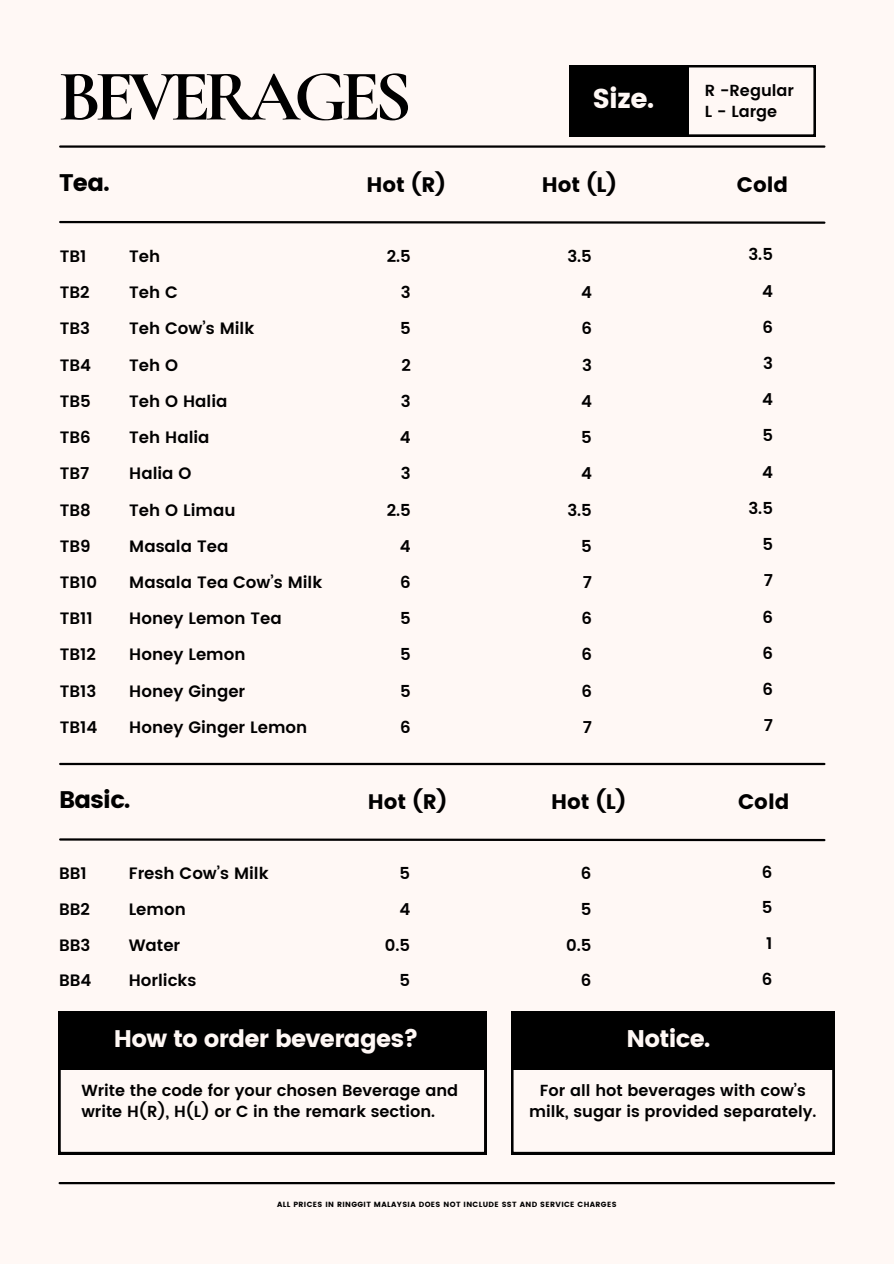
<style>
.page{position:relative;width:894px;height:1264px;background:#fff}
.page>*{position:absolute;margin:0;border:0;box-sizing:border-box;transform-origin:0 0}
.t1{font:700 72.6px "Cormorant Garamond";letter-spacing:-.085em;color:#000}
.t2{font:27.3px "Poppins";color:#fff8f5}
.t3{font:24px "Poppins";letter-spacing:-.03em;color:#fff8f5}
.t4{font:24px "Poppins";letter-spacing:-.03em;color:#000}
.t5{font:21px "Poppins";color:#000}
.t6{font:600 16.5px "Poppins";color:#000}
.t7{font:600 16.05px/21.3px "Poppins";color:#000}
.t8{font:7.5px "Poppins";letter-spacing:.05em;color:#000}
</style>
<div class="page">
<div style="left:0;top:0;width:893px;height:1263px;background:#fff8f5"></div>
<hr style="left:60px;top:145px;width:764px;height:3px;background:#000">
<hr style="left:60px;top:1181px;width:773px;height:3px;background:#000">
<svg style="left:59px;top:220px;width:767px;height:4px"></svg>
<hr style="left:60px;top:762px;width:764px;height:3px;background:#000">
<svg style="left:59px;top:838px;width:767px;height:4px"></svg>
<svg style="left:58px;top:1011px;width:428px;height:143px"></svg>
<svg style="left:511px;top:1069px;width:323px;height:85px"></svg>
<div style="left:60px;top:1011px;width:426px;height:58px;background:#000"></div>
<div style="left:511px;top:1011px;width:323px;height:58px;background:#000"></div>
<svg style="left:569px;top:65px;width:245px;height:71px"></svg>
<div style="left:569px;top:65px;width:119px;height:69px;background:#000"></div>
<h6 class="t1" style="left:58px;top:52px;width:355px">BEVERAGES</h6>
<h3 class="t2" style="left:592px;top:83px;width:63px">Size.</h3>
<h6 class="t7" style="left:704px;top:80px;width:90px">R -Regular<br>L - Large</h6>
<p class="t4" style="left:59px;top:168px;width:52px">Tea.</p>
<p class="t5" style="left:366px;top:172px;width:80px">Hot (R)</p>
<p class="t5" style="left:541px;top:172px;width:76px">Hot (L)</p>
<h5 class="t6" style="left:60px;top:247px;width:28px">TB1</h5>
<h5 class="t6" style="left:60px;top:283px;width:31px">TB2</h5>
<h6 class="t6" style="left:60px;top:319px;width:32px">TB3</h6>
<p class="t6" style="left:60px;top:355px;width:33px">TB4</p>
<h6 class="t6" style="left:129px;top:247px;width:33px">Teh</h6>
<h2 class="t6" style="left:129px;top:283px;width:50px">Teh C</h2>
<h4 class="t6" style="left:129px;top:319px;width:126px">Teh Cow’s Milk</h4>
<h4 class="t6" style="left:129px;top:355px;width:50px">Teh O</h4>
<h3 class="t6" style="left:386px;top:247px;width:26px">2.5</h3>
<h4 class="t6" style="left:401px;top:283px;width:11px">3</h4>
<h5 class="t6" style="left:400px;top:319px;width:12px">5</h5>
<h6 class="t6" style="left:401px;top:355px;width:11px">2</h6>
<h5 class="t6" style="left:129px;top:391px;width:100px">Teh O Halia</h5>
<h6 class="t6" style="left:129px;top:428px;width:82px">Teh Halia</h6>
<p class="t6" style="left:401px;top:391px;width:11px">3</p>
<h5 class="t6" style="left:400px;top:428px;width:12px">4</h5>
<p class="t6" style="left:60px;top:391px;width:32px">TB5</p>
<h5 class="t6" style="left:60px;top:428px;width:32px">TB6</h5>
<h6 class="t6" style="left:60px;top:464px;width:31px">TB7</h6>
<p class="t6" style="left:60px;top:500px;width:32px">TB8</p>
<p class="t6" style="left:60px;top:536px;width:32px">TB9</p>
<h5 class="t6" style="left:129px;top:536px;width:100px">Masala Tea</h5>
<h6 class="t6" style="left:400px;top:536px;width:12px">4</h6>
<h5 class="t6" style="left:60px;top:572px;width:39px">TB10</h5>
<h5 class="t6" style="left:129px;top:572px;width:194px">Masala Tea Cow’s Milk</h5>
<h6 class="t6" style="left:400px;top:572px;width:12px">6</h6>
<h6 class="t6" style="left:129px;top:464px;width:64px">Halia O</h6>
<p class="t6" style="left:129px;top:500px;width:108px">Teh O Limau</p>
<h5 class="t6" style="left:401px;top:464px;width:11px">3</h5>
<h6 class="t6" style="left:386px;top:500px;width:26px">2.5</h6>
<p class="t6" style="left:60px;top:609px;width:34px">TB11</p>
<p class="t6" style="left:129px;top:609px;width:154px">Honey Lemon Tea</p>
<p class="t6" style="left:400px;top:609px;width:12px">5</p>
<p class="t6" style="left:60px;top:645px;width:38px">TB12</p>
<p class="t6" style="left:129px;top:645px;width:118px">Honey Lemon</p>
<h5 class="t6" style="left:400px;top:645px;width:12px">5</h5>
<p class="t6" style="left:60px;top:681px;width:38px">TB13</p>
<p class="t6" style="left:129px;top:681px;width:117px">Honey Ginger</p>
<h5 class="t6" style="left:400px;top:681px;width:12px">5</h5>
<p class="t6" style="left:60px;top:717px;width:39px">TB14</p>
<p class="t6" style="left:129px;top:717px;width:179px">Honey Ginger Lemon</p>
<p class="t6" style="left:400px;top:717px;width:12px">6</p>
<h6 class="t6" style="left:567px;top:247px;width:26px">3.5</h6>
<p class="t6" style="left:581px;top:283px;width:12px">4</p>
<h5 class="t6" style="left:581px;top:319px;width:12px">6</h5>
<h6 class="t6" style="left:582px;top:355px;width:11px">3</h6>
<p class="t6" style="left:581px;top:391px;width:12px">4</p>
<h5 class="t6" style="left:581px;top:428px;width:12px">5</h5>
<h6 class="t6" style="left:581px;top:464px;width:12px">4</h6>
<p class="t6" style="left:567px;top:500px;width:26px">3.5</p>
<h5 class="t6" style="left:581px;top:536px;width:12px">5</h5>
<h6 class="t6" style="left:582px;top:572px;width:11px">7</h6>
<p class="t6" style="left:581px;top:609px;width:12px">6</p>
<p class="t6" style="left:581px;top:645px;width:12px">6</p>
<p class="t6" style="left:581px;top:681px;width:12px">6</p>
<p class="t6" style="left:582px;top:717px;width:11px">7</p>
<h5 class="t5" style="left:736px;top:172px;width:53px">Cold</h5>
<p class="t6" style="left:748px;top:245px;width:26px">3.5</p>
<h5 class="t6" style="left:761px;top:281px;width:12px">4</h5>
<h6 class="t6" style="left:762px;top:317px;width:12px">6</h6>
<p class="t6" style="left:762px;top:354px;width:11px">3</p>
<h5 class="t6" style="left:761px;top:390px;width:12px">4</h5>
<h6 class="t6" style="left:762px;top:426px;width:12px">5</h6>
<p class="t6" style="left:761px;top:462px;width:12px">4</p>
<h5 class="t6" style="left:748px;top:498px;width:26px">3.5</h5>
<p class="t6" style="left:762px;top:534px;width:12px">5</p>
<p class="t6" style="left:763px;top:571px;width:11px">7</p>
<p class="t6" style="left:762px;top:607px;width:12px">6</p>
<p class="t6" style="left:762px;top:643px;width:12px">6</p>
<h5 class="t6" style="left:762px;top:679px;width:12px">6</h5>
<p class="t6" style="left:763px;top:715px;width:11px">7</p>
<p class="t4" style="left:59px;top:785px;width:73px">Basic.</p>
<p class="t5" style="left:368px;top:789px;width:80px">Hot (R)</p>
<p class="t5" style="left:551px;top:789px;width:76px">Hot (L)</p>
<h5 class="t5" style="left:738px;top:789px;width:53px">Cold</h5>
<h4 class="t6" style="left:59px;top:864px;width:29px">BB1</h4>
<h4 class="t6" style="left:59px;top:899px;width:32px">BB2</h4>
<h5 class="t6" style="left:59px;top:935px;width:33px">BB3</h5>
<p class="t6" style="left:129px;top:864px;width:141px">Fresh Cow’s Milk</p>
<p class="t6" style="left:129px;top:899px;width:59px">Lemon</p>
<p class="t6" style="left:399px;top:864px;width:12px">5</p>
<p class="t6" style="left:399px;top:899px;width:12px">4</p>
<h3 class="t6" style="left:129px;top:935px;width:53px">Water</h3>
<h4 class="t6" style="left:385px;top:935px;width:27px">0.5</h4>
<h6 class="t6" style="left:580px;top:864px;width:12px">6</h6>
<p class="t6" style="left:580px;top:899px;width:12px">5</p>
<h5 class="t6" style="left:566px;top:935px;width:27px">0.5</h5>
<h6 class="t6" style="left:761px;top:862px;width:12px">6</h6>
<p class="t6" style="left:761px;top:898px;width:12px">5</p>
<h5 class="t6" style="left:765px;top:933px;width:8px">1</h5>
<h3 class="t6" style="left:59px;top:971px;width:34px">BB4</h3>
<p class="t6" style="left:129px;top:971px;width:69px">Horlicks</p>
<p class="t6" style="left:399px;top:971px;width:12px">5</p>
<h6 class="t6" style="left:580px;top:971px;width:12px">6</h6>
<p class="t6" style="left:761px;top:969px;width:12px">6</p>
<h5 class="t3" style="left:114px;top:1024px;width:306px">How to order beverages?</h5>
<h5 class="t3" style="left:626px;top:1024px;width:85px">Notice.</h5>
<h6 class="t7" style="left:529px;top:1079px;width:289px;text-align:center">For all hot beverages with cow’s milk, sugar is provided separately.</h6>
<p class="t7" style="left:81px;top:1079px;width:378px">Write the code for your chosen Beverage and write H(R), H(L) or C in the remark section.</p>
<p class="t8" style="left:277px;top:1199px;width:341px">ALL PRICES IN RINGGIT MALAYSIA DOES NOT INCLUDE SST AND SERVICE CHARGES</p>
</div>
